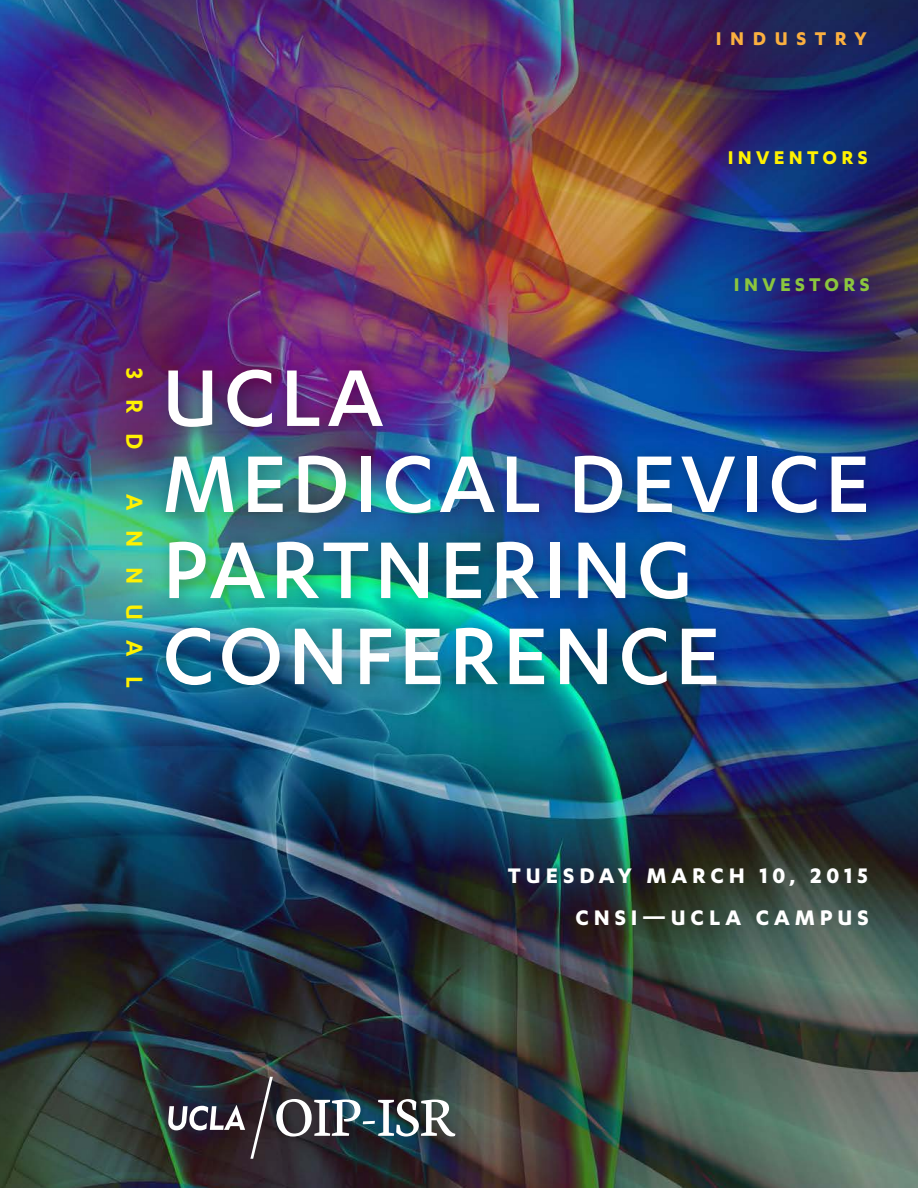
<style>
.page{position:relative;width:918px;height:1188px;background:#fff}
.page>*{position:absolute;margin:0;border:0;box-sizing:border-box;transform-origin:0 0}
.t1{font:500 93.3px/86.1px "Karbon";letter-spacing:.05em;color:#fff}
.t2{font:600 26.4px "Karbon";letter-spacing:.75em;color:#fff101}
.t3{font:700 24.45px/41.2px "Karbon";letter-spacing:.2em;color:#fff;text-align:right}
.t4{font:700 21.45px "Karbon";letter-spacing:.2em;color:#fff101}
.t5{font:700 21.45px "Karbon";letter-spacing:.2em;color:#8bc63e}
.t6{font:700 21.45px "Karbon";letter-spacing:.4em;color:#fbb03f}
</style>
<div class="page">
<img style="left:0;top:0;width:918px;height:1188px">
<img style="left:143px;top:332px;width:758px;height:396px">
<img style="left:168px;top:1077px;width:287px;height:82px">
<p class="t6" style="left:716px;top:26px;width:152px">INDUSTRY</p>
<p class="t4" style="left:728px;top:146px;width:141px">INVENTORS</p>
<p class="t5" style="left:734px;top:273px;width:137px">INVESTORS</p>
<p class="t2" style="left:149px;top:368px;width:83px;rotate:90deg">3RD</p>
<p class="t2" style="left:149px;top:494px;width:195px;rotate:90deg">ANNUAL</p>
<p class="t1" style="left:163px;top:352px;width:709px">UCLA<br>MEDICAL DEVICE<br>PARTNERING<br>CONFERENCE</p>
<p class="t3" style="left:508px;top:854px;width:362px">TUESDAY MARCH 10, 2015<br>CNSI—UCLA CAMPUS</p>
</div>
